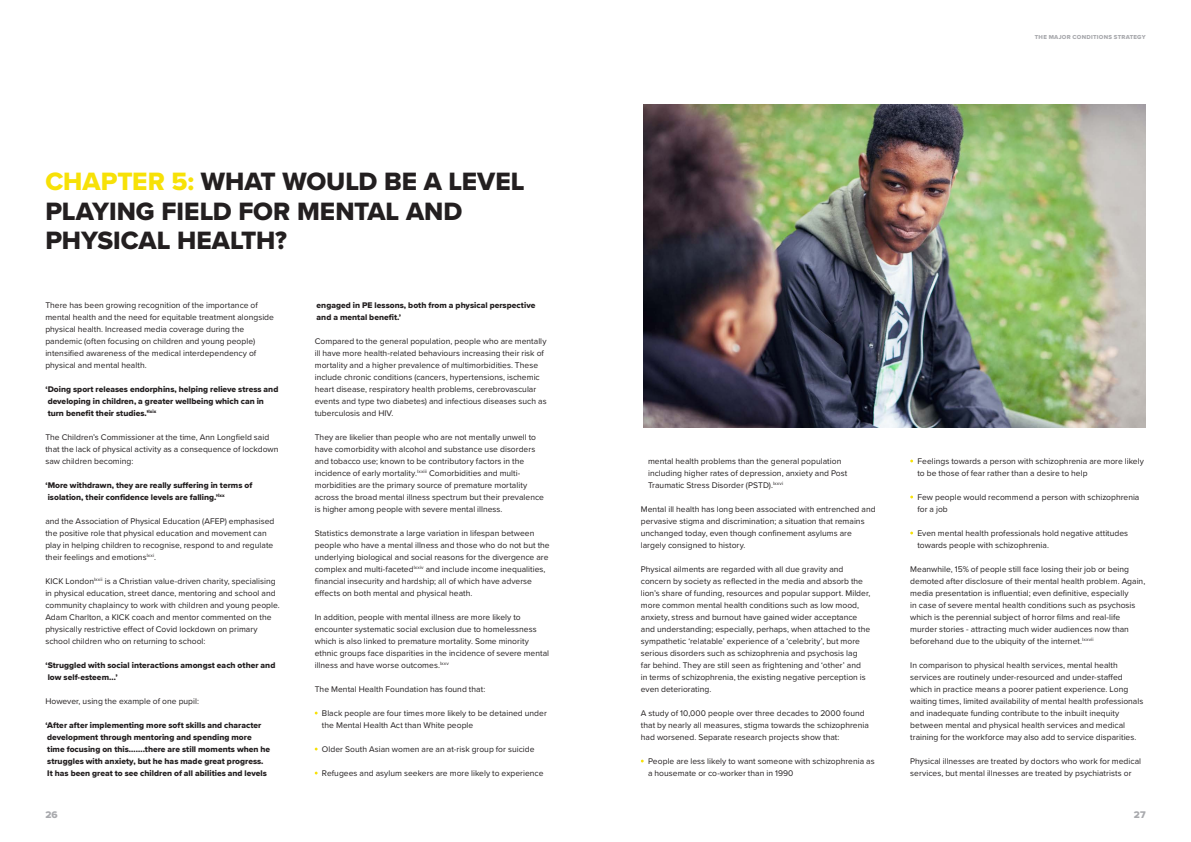
<style>
.page{position:relative;width:1191px;height:842px;background:#fff}
.page>*{position:absolute;margin:0;border:0;box-sizing:border-box;transform-origin:0 0}
.t1{font:26px/29.2px "Proxima Nova Extrabld";color:#231f20}
.t2{font:10px "Proxima Nova Extrabld";color:#a8a9ad}
.t3{font:8.5px/12px "Proxima Nova";letter-spacing:.005em;color:#231f20}
.t4{font:8.5px/12px "Proxima Nova Extrabld";color:#231f20}
.t5{font:6px "Proxima Nova Extrabld";letter-spacing:.045em;color:#a8a9ad}
.s1{color:#f7e107}
</style>
<div class="page">
<img style="left:643px;top:105px;width:502px;height:323px">
<p class="t1" style="left:45px;top:167px;width:481px"><span class="s1">CHAPTER 5:</span> WHAT WOULD BE A LEVEL<br>PLAYING FIELD FOR MENTAL AND<br>PHYSICAL HEALTH?</p>
<p class="t3" style="left:45px;top:299px;width:230px">There has been growing recognition of the importance of mental health and the need for equitable treatment alongside physical health. Increased media coverage during the pandemic (often focusing on children and young people) intensified awareness of the medical interdependency of physical and mental health.</p>
<p class="t4" style="left:45px;top:383px;width:234px">‘Doing sport releases endorphins, helping relieve stress and developing in children, a greater wellbeing which can in turn benefit their studies.’<sup>lxix</sup></p>
<p class="t3" style="left:45px;top:431px;width:235px">The Children’s Commissioner at the time, Ann Longfield said that the lack of physical activity as a consequence of lockdown saw children becoming:</p>
<p class="t4" style="left:45px;top:479px;width:208px">‘More withdrawn, they are really suffering in terms of isolation, their confidence levels are falling.’<sup>lxx</sup></p>
<p class="t3" style="left:45px;top:515px;width:231px">and the Association of Physical Education (AFEP) emphasised the positive role that physical education and movement can play in helping children to recognise, respond to and regulate their feelings and emotions<sup>lxxi</sup>.</p>
<p class="t3" style="left:45px;top:575px;width:236px">KICK London<sup>lxxii</sup> is a Christian value-driven charity, specialising in physical education, street dance, mentoring and school and community chaplaincy to work with children and young people.<br>Adam Charlton, a KICK coach and mentor commented on the physically restrictive effect of Covid lockdown on primary school children who on returning to school:</p>
<p class="t4" style="left:45px;top:659px;width:231px">‘Struggled with social interactions amongst each other and low self-esteem…’</p>
<p class="t3" style="left:45px;top:695px;width:155px">However, using the example of one pupil:</p>
<p class="t4" style="left:45px;top:719px;width:226px">‘After after implementing more soft skills and character development through mentoring and spending more<br>time focusing on this…….there are still moments when he struggles with anxiety, but he has made great progress.<br>It has been great to see children of all abilities and levels</p>
<p class="t2" style="left:45px;top:807px;width:14px">26</p>
<p class="t4" style="left:316px;top:299px;width:220px">engaged in PE lessons, both from a physical perspective and a mental benefit.’</p>
<p class="t3" style="left:315px;top:335px;width:233px">Compared to the general population, people who are mentally ill have more health-related behaviours increasing their risk of mortality and a higher prevalence of multimorbidities. These include chronic conditions (cancers, hypertensions, ischemic heart disease, respiratory health problems, cerebrovascular events and type two diabetes) and infectious diseases such as tuberculosis and HIV.</p>
<p class="t3" style="left:315px;top:431px;width:231px">They are likelier than people who are not mentally unwell to have comorbidity with alcohol and substance use disorders and tobacco use; known to be contributory factors in the incidence of early mortality.<sup>lxxiii</sup> Comorbidities and multi&shy;morbidities are the primary source of premature mortality across the broad mental illness spectrum but their prevalence is higher among people with severe mental illness.</p>
<p class="t3" style="left:315px;top:527px;width:236px">Statistics demonstrate a large variation in lifespan between people who have a mental illness and those who do not but the underlying biological and social reasons for the divergence are complex and multi-faceted<sup>lxxiv</sup> and include income inequalities, financial insecurity and hardship; all of which have adverse effects on both mental and physical heath.</p>
<p class="t3" style="left:315px;top:611px;width:236px">In addition, people with mental illness are more likely to encounter systematic social exclusion due to homelessness which is also linked to premature mortality. Some minority ethnic groups face disparities in the incidence of severe mental illness and have worse outcomes.<sup>lxxv</sup></p>
<p class="t3" style="left:315px;top:683px;width:172px">The Mental Health Foundation has found that:</p>
<p class="t3" style="left:322px;top:707px;width:226px">Black people are four times more likely to be detained under the Mental Health Act than White people</p>
<p class="t3" style="left:322px;top:743px;width:214px">Older South Asian women are an at-risk group for suicide</p>
<p class="t3" style="left:322px;top:767px;width:223px">Refugees and asylum seekers are more likely to experience</p>
<p class="t5" style="left:1035px;top:32px;width:112px">THE MAJOR CONDITIONS STRATEGY</p>
<p class="t3" style="left:648px;top:455px;width:201px">mental health problems than the general population including higher rates of depression, anxiety and Post<br>Traumatic Stress Disorder (PSTD).<sup>lxxvi</sup></p>
<p class="t3" style="left:641px;top:503px;width:236px">Mental ill health has long been associated with entrenched and pervasive stigma and discrimination; a situation that remains unchanged today, even though confinement asylums are largely consigned to history.</p>
<p class="t3" style="left:641px;top:563px;width:231px">Physical ailments are regarded with all due gravity and concern by society as reflected in the media and absorb the lion’s share of funding, resources and popular support. Milder, more common mental health conditions such as low mood, anxiety, stress and burnout have gained wider acceptance and understanding; especially, perhaps, when attached to the sympathetic ‘relatable’ experience of a ‘celebrity’, but more serious disorders such as schizophrenia and psychosis lag<br>far behind. They are still seen as frightening and ‘other’ and<br>in terms of schizophrenia, the existing negative perception is even deteriorating.</p>
<p class="t3" style="left:641px;top:707px;width:229px">A study of 10,000 people over three decades to 2000 found that by nearly all measures, stigma towards the schizophrenia had worsened. Separate research projects show that:</p>
<p class="t3" style="left:648px;top:755px;width:228px">People are less likely to want someone with schizophrenia as a housemate or co-worker than in 1990</p>
<p class="t3" style="left:917px;top:455px;width:228px">Feelings towards a person with schizophrenia are more likely to be those of fear rather than a desire to help</p>
<p class="t3" style="left:917px;top:491px;width:223px">Few people would recommend a person with schizophrenia for a job</p>
<p class="t3" style="left:917px;top:527px;width:212px">Even mental health professionals hold negative attitudes towards people with schizophrenia.</p>
<p class="t3" style="left:910px;top:563px;width:236px">Meanwhile, 15% of people still face losing their job or being demoted after disclosure of their mental health problem. Again, media presentation is influential; even definitive, especially<br>in case of severe mental health conditions such as psychosis which is the perennial subject of horror films and real-life murder stories - attracting much wider audiences now than beforehand due to the ubiquity of the internet.<sup>lxxvii</sup></p>
<p class="t3" style="left:910px;top:659px;width:235px">In comparison to physical health services, mental health services are routinely under-resourced and under-staffed which in practice means a poorer patient experience. Long waiting times, limited availability of mental health professionals and inadequate funding contribute to the inbuilt inequity between mental and physical health services and medical training for the workforce may also add to service disparities.</p>
<p class="t3" style="left:910px;top:755px;width:232px">Physical illnesses are treated by doctors who work for medical services, but mental illnesses are treated by psychiatrists or</p>
<p class="t2" style="left:1134px;top:807px;width:13px">27</p>
</div>
